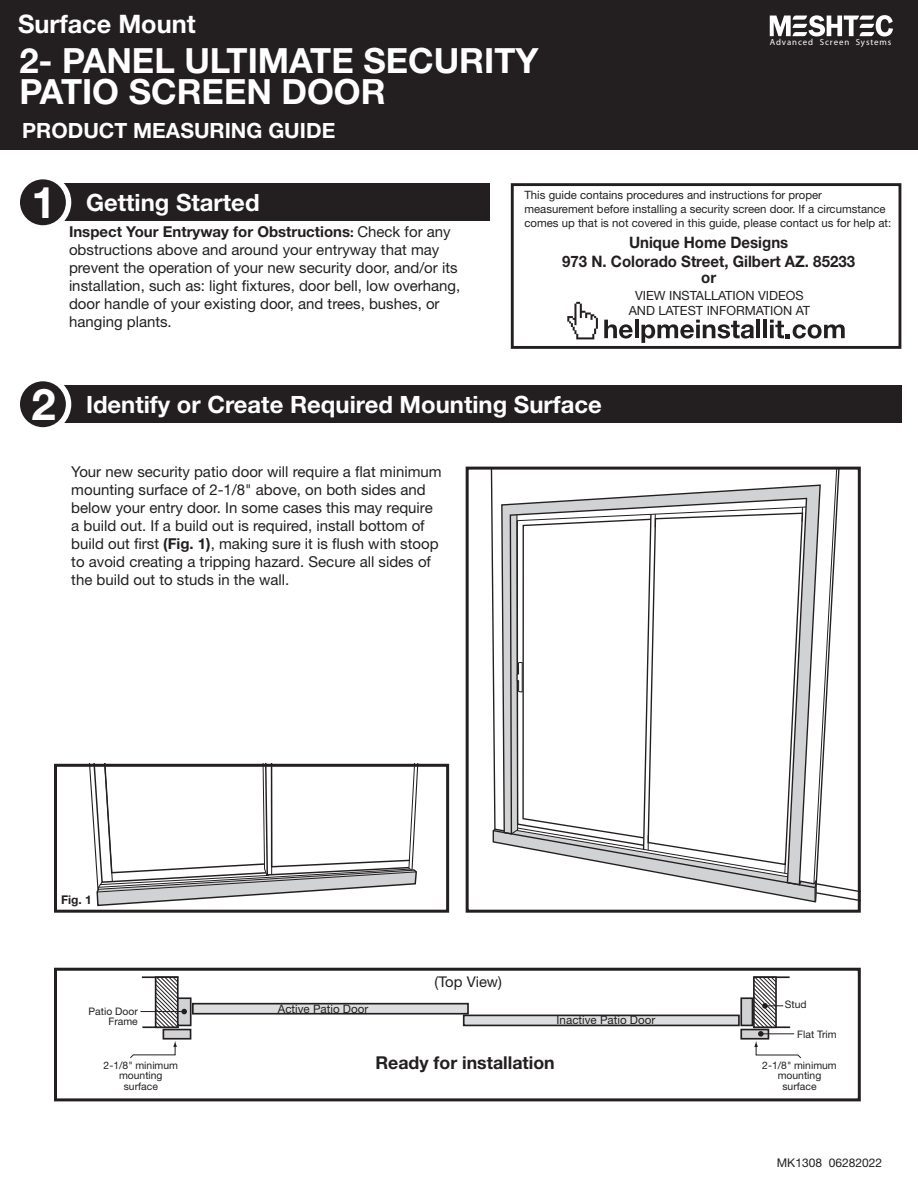
<style>
.page{position:relative;width:918px;height:1188px;background:#fff}
.page>*{position:absolute;margin:0;border:0;box-sizing:border-box;transform-origin:0 0}
.t1{font:700 43.8px "Helvetica Neue LT Std";color:#fff}
.t2{font:700 34.8px/31.5px "Helvetica Neue LT Std";color:#fff}
.t3{font:700 25.5px "Helvetica Neue LT Std";color:#fff}
.t4{font:700 23.85px "Helvetica Neue LT Std";color:#fff}
.t5{font:700 21px "Helvetica Neue LT Std";color:#fff}
.t6{font:700 17.7px "Helvetica Neue LT Std";color:#231f20}
.t7{font:700 15.75px/18.9px "Helvetica Neue LT Std";color:#231f20;text-align:center;scale:.95 1}
.t8{font:15px/18px "Helvetica Neue LT Std";color:#231f20}
.t9{font:14.85px "Helvetica Neue LT Std";color:#231f20}
.t10{font:12.75px/15.1px "Helvetica Neue LT Std";color:#231f20;text-align:center}
.t11{font:12px "Helvetica Neue LT Std";color:#231f20}
.t12{font:700 12px "Helvetica Neue LT Std";color:#231f20}
.t13{font:11.55px/13.8px "Helvetica Neue LT Std";color:#231f20}
.t14{font:10.35px/10.5px "Helvetica Neue LT Std";color:#231f20;text-align:center}
.t15{font:8.85px "Myriad Pro";letter-spacing:.1em;color:#fff}
.s1{font-weight:700}
.s2{font-weight:700;font-size:13.05px}
</style>
<div class="page">
<div style="left:40px;top:385px;width:861px;height:37px;background:#231f20"></div>
<div style="left:17px;top:379px;width:52px;height:51px;background:#231f20;border-radius:50%"></div>
<div style="left:15px;top:376px;width:56px;height:57px;border:5px solid #fff;border-radius:50%"></div>
<div style="left:466px;top:467px;width:395px;height:446px;border:3px solid #231f20"></div>
<svg style="left:89px;top:768px;width:330px;height:139px"></svg>
<div style="left:54px;top:764px;width:395px;height:149px;border:3px solid #231f20"></div>
<svg style="left:490px;top:468px;width:371px;height:436px"></svg>
<div style="left:54px;top:968px;width:807px;height:133px;border:3px solid #231f20"></div>
<svg style="left:130px;top:1041px;width:47px;height:17px"></svg>
<hr style="left:142px;top:1026px;width:37px;height:2px;background:#231f20">
<hr style="left:142px;top:976px;width:36px;height:2px;background:#231f20">
<div style="left:193px;top:1004px;width:275px;height:10px;background:#dcdddf"></div>
<div style="left:192px;top:1003px;width:277px;height:12px;border:2px solid #231f20"></div>
<div style="left:464px;top:1015px;width:275px;height:10px;background:#dcdddf"></div>
<div style="left:463px;top:1015px;width:277px;height:11px;border:2px solid #231f20"></div>
<div style="left:178px;top:998px;width:13px;height:27px;background:#d1d2d4"></div>
<div style="left:177px;top:997px;width:15px;height:29px;border:2px solid #231f20"></div>
<div style="left:741px;top:998px;width:11px;height:27px;background:#d1d2d4"></div>
<div style="left:740px;top:997px;width:13px;height:29px;border:2px solid #231f20"></div>
<div style="left:163px;top:1030px;width:28px;height:9px;background:#d1d2d4"></div>
<div style="left:163px;top:1029px;width:28px;height:11px;border:2px solid #231f20"></div>
<div style="left:741px;top:1030px;width:27px;height:9px;background:#d1d2d4"></div>
<div style="left:740px;top:1029px;width:29px;height:11px;border:2px solid #231f20"></div>
<svg style="left:753px;top:976px;width:48px;height:83px"></svg>
<hr style="left:140px;top:1011px;width:44px;height:1px;background:#231f20">
<svg style="left:154px;top:976px;width:33px;height:51px"></svg>
<div style="left:0;top:0;width:918px;height:149px;background:#231f20"></div>
<svg style="left:770px;top:15px;width:123px;height:22px"></svg>
<div style="left:511px;top:183px;width:390px;height:166px;border:3px solid #231f20"></div>
<svg style="left:604px;top:320px;width:29px;height:19px"></svg>
<hr style="left:635px;top:320px;width:4px;height:18px;background:#231f20">
<svg style="left:641px;top:320px;width:113px;height:23px"></svg>
<hr style="left:757px;top:320px;width:3px;height:18px;background:#231f20">
<hr style="left:763px;top:320px;width:4px;height:18px;background:#231f20">
<svg style="left:770px;top:320px;width:75px;height:19px"></svg>
<svg style="left:567px;top:302px;width:31px;height:37px"></svg>
<div style="left:40px;top:183px;width:449px;height:38px;background:#231f20"></div>
<div style="left:17px;top:177px;width:52px;height:51px;background:#231f20;border-radius:50%"></div>
<div style="left:15px;top:174px;width:56px;height:57px;border:5px solid #fff;border-radius:50%"></div>
<p class="t3" style="left:18px;top:8px;width:179px">Surface Mount</p>
<p class="t2" style="left:19px;top:44px;width:521px">2- PANEL ULTIMATE SECURITY<br>PATIO SCREEN DOOR</p>
<p class="t5" style="left:22px;top:117px;width:315px">PRODUCT MEASURING GUIDE</p>
<p class="t15" style="left:770px;top:36px;width:123px">Advanced Screen Systems</p>
<p class="t1" style="left:31px;top:175px;width:26px">1</p>
<p class="t4" style="left:86px;top:188px;width:175px">Getting Started</p>
<p class="t8" style="left:69px;top:223px;width:393px"><span class="s1">Inspect Your Entryway for Obstructions</span><span class="s2">:</span> Check for any obstructions above and around your entryway that may prevent the operation of your new security door, and/or its installation, such as: light fixtures, door bell, low overhang, door handle of your existing door, and trees, bushes, or hanging plants.</p>
<p class="t13" style="left:524px;top:188px;width:368px">This guide contains procedures and instructions for proper measurement before installing a security screen door. If a circumstance comes up that is not covered in this guide, please contact us for help at:</p>
<p class="t7" style="left:562px;top:233px;width:310px">Unique Home Designs<br>973 N. Colorado Street, Gilbert AZ. 85233</p>
<p class="t7" style="left:701px;top:267px;width:17px">or</p>
<p class="t10" style="left:629px;top:287px;width:183px">VIEW INSTALLATION VIDEOS<br>AND LATEST INFORMATION AT</p>
<p class="t1" style="left:31px;top:377px;width:26px">2</p>
<p class="t4" style="left:86px;top:390px;width:517px">Identify or Create Required Mounting Surface</p>
<p class="t8" style="left:71px;top:463px;width:372px">Your new security patio door will require a flat minimum mounting surface of 2-1/8" above, on both sides and below your entry door. In some cases this may require a build out. If a build out is required, install bottom of build out first <span class="s1">(Fig. 1)</span>, making sure it is flush with stoop to avoid creating a tripping hazard. Secure all sides of the build out to studs in the wall.</p>
<p class="t12" style="left:61px;top:892px;width:32px">Fig. 1</p>
<p class="t14" style="left:89px;top:1006px;width:51px;text-align:right">Patio Door<br>Frame</p>
<p class="t14" style="left:104px;top:1060px;width:76px">2-1/8" minimum mounting surface</p>
<p class="t13" style="left:278px;top:1001px;width:92px">Active Patio Door</p>
<p class="t9" style="left:435px;top:973px;width:69px">(Top View)</p>
<p class="t13" style="left:557px;top:1013px;width:100px">Inactive Patio Door</p>
<p class="t6" style="left:375px;top:1052px;width:181px">Ready for installation</p>
<p class="t14" style="left:785px;top:999px;width:23px">Stud</p>
<p class="t14" style="left:797px;top:1029px;width:41px">Flat Trim</p>
<p class="t14" style="left:762px;top:1060px;width:76px">2-1/8" minimum mounting surface</p>
<p class="t11" style="left:777px;top:1155px;width:107px">MK1308 06282022</p>
</div>
